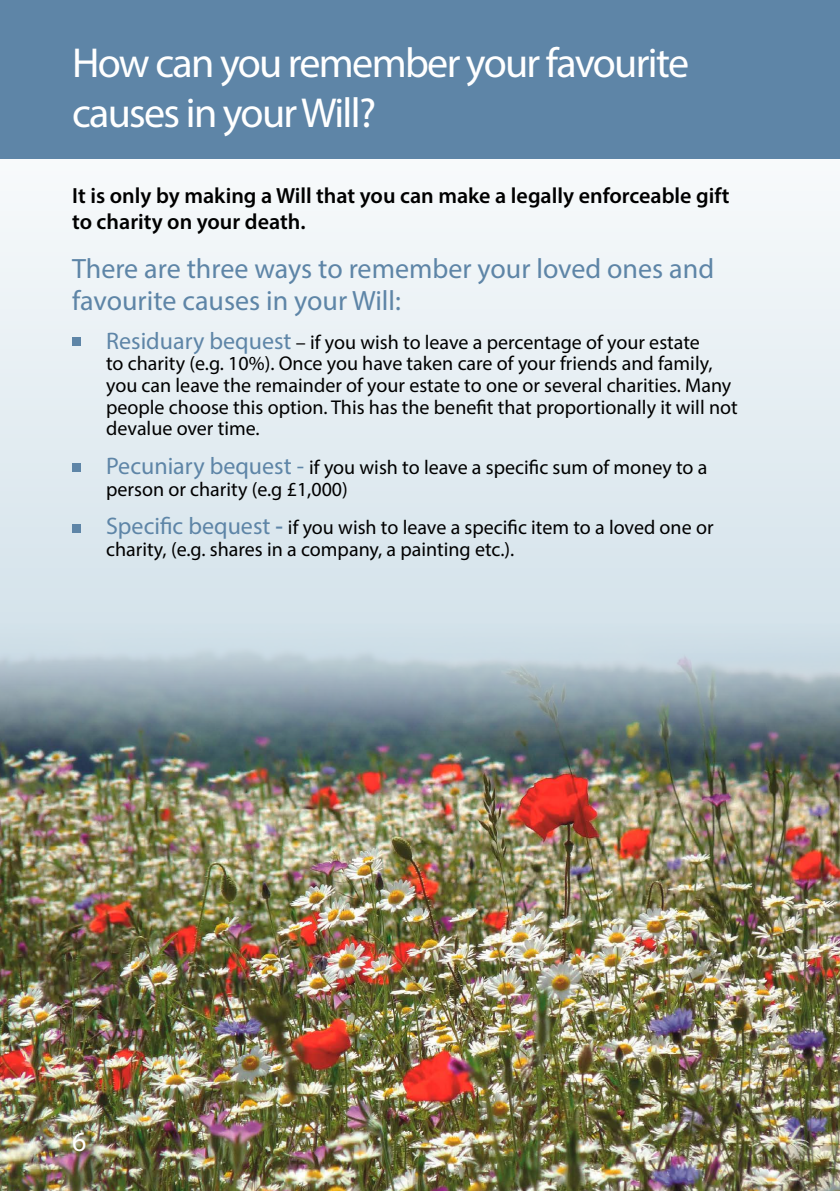
<style>
.page{position:relative;width:840px;height:1191px;background:#fff}
.page>*{position:absolute;margin:0;border:0;box-sizing:border-box;transform-origin:0 0}
.t1{font:42px/50.4px "Myriad Pro";letter-spacing:-.04em;color:#fff}
.t2{font:28px/32px "Myriad Pro";color:#5e85a7}
.t3{font:28px "Myriad Pro";color:#fff}
.t4{font:600 22px/26.4px "Myriad Pro";color:#000}
.t5{font:20px/21.6px "Myriad Pro";color:#000}
.s1{font-size:24px;color:#5e85a7}
.s2{font-weight:600;font-size:24px;color:#5e85a7}
</style>
<div class="page">
<svg style="left:0;top:158px;width:839px;height:465px;fill:#e6eef3"></svg>
<img style="left:0;top:623px;width:839px;height:568px">
<div style="left:0;top:0;width:839px;height:158px;background:#5e85a7"></div>
<svg style="left:67px;top:1126px;width:33px;height:39px"></svg>
<div style="left:72px;top:337px;width:9px;height:9px;background:#5e85a7"></div>
<div style="left:72px;top:463px;width:9px;height:9px;background:#5e85a7"></div>
<div style="left:72px;top:524px;width:9px;height:8px;background:#5e85a7"></div>
<h1 class="t1" style="left:72px;top:37px;width:618px">How can you remember your favourite causes in your Will?</h1>
<p class="t4" style="left:72px;top:182px;width:658px">It is only by making a Will that you can make a legally enforceable gift to charity on your death.</p>
<h2 class="t2" style="left:72px;top:252px;width:643px">There are three ways to remember your loved ones and favourite causes in your Will:</h2>
<p class="t5" style="left:106px;top:331px;width:632px"><span class="s1">Residuary bequest</span> – if you wish to leave a percentage of your estate<br>to charity (e.g. 10%). Once you have taken care of your friends and family, you can leave the remainder of your estate to one or several charities. Many people choose this option. This has the benefit that proportionally it will not devalue over time.</p>
<p class="t5" style="left:106px;top:456px;width:602px"><span class="s1">Pecuniary bequest -</span> if you wish to leave a specific sum of money to a person or charity (e.g £1,000)</p>
<p class="t5" style="left:106px;top:516px;width:608px"><span class="s1">Specific bequest</span> <span class="s2">-</span> if you wish to leave a specific item to a loved one or charity, (e.g. shares in a company, a painting etc.).</p>
<h2 class="t3" style="left:72px;top:1124px;width:16px">6</h2>
</div>
